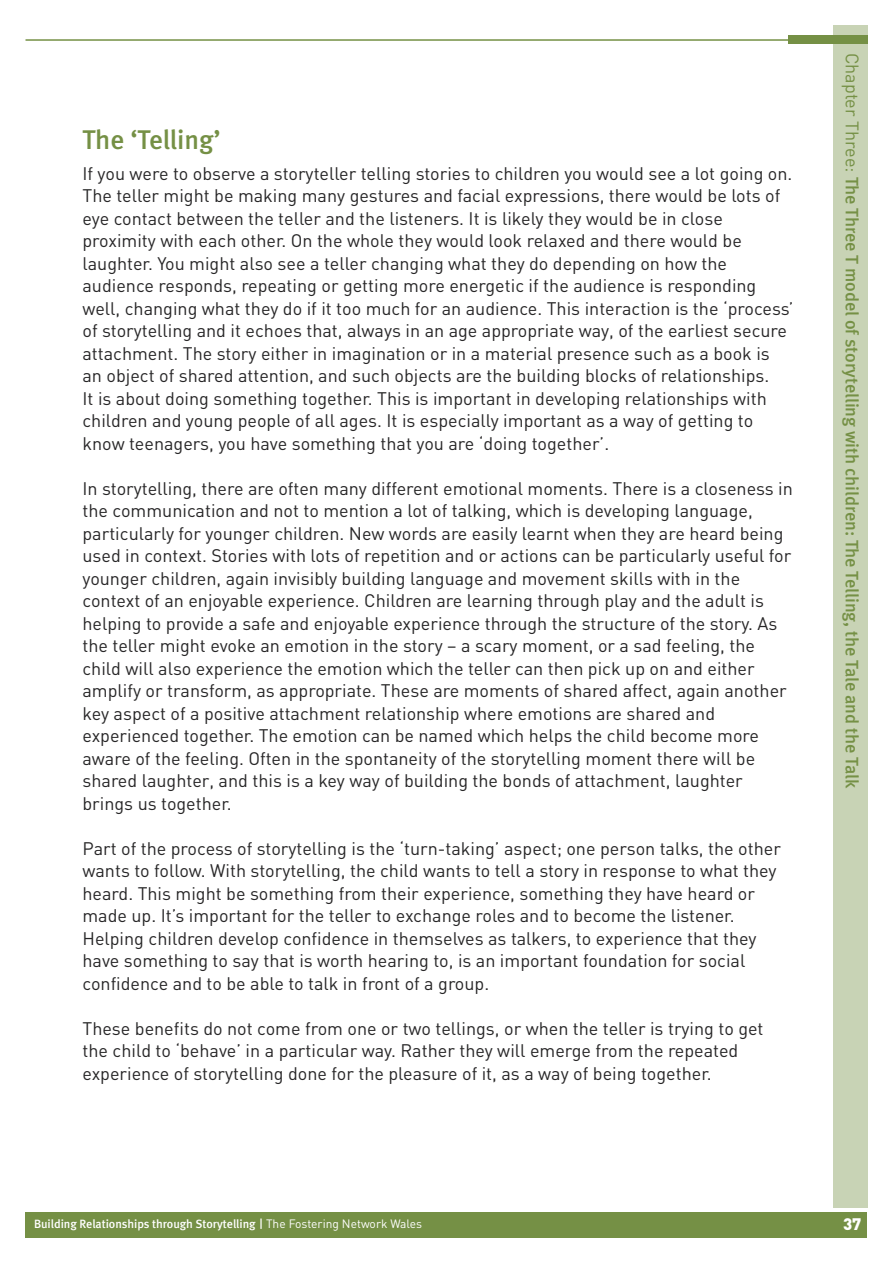
<style>
.page{position:relative;width:893px;height:1263px;background:#fff}
.page>*{position:absolute;margin:0;border:0;box-sizing:border-box;transform-origin:0 0}
.t1{font:500 27px "Meta";color:#759045}
.t2{font:18px/22.5px "DIN";color:#272627}
.t3{font:500 18px "Meta";color:#759045}
.t4{font:900 16.5px "DIN";color:#fff}
.t5{font:500 12px "Meta";color:#fff}
.s1{font-family:"DIN";font-weight:400}
.s2{font-family:"DIN"}
</style>
<div class="page">
<div style="left:26px;top:1212px;width:841px;height:25px;background:#759045"></div>
<div style="left:833px;top:26px;width:34px;height:1182px;background:#c8d3b5"></div>
<div style="left:788px;top:35px;width:79px;height:9px;background:#759045"></div>
<hr style="left:26px;top:39px;width:841px;height:2px;background:#759045">
<h1 class="t1" style="left:82px;top:129px;width:140px">The ‘Telling’</h1>
<p class="t2" style="left:82px;top:162px;width:712px">If you were to observe a storyteller telling stories to children you would see a lot going on.<br>The teller might be making many gestures and facial expressions, there would be lots of eye contact between the teller and the listeners. It is likely they would be in close proximity with each other. On the whole they would look relaxed and there would be laughter. You might also see a teller changing what they do depending on how the audience responds, repeating or getting more energetic if the audience is responding well, changing what they do if it too much for an audience. This interaction is the ‘process’ of storytelling and it echoes that, always in an age appropriate way, of the earliest secure attachment. The story either in imagination or in a material presence such as a book is an object of shared attention, and such objects are the building blocks of relationships.<br>It is about doing something together. This is important in developing relationships with children and young people of all ages. It is especially important as a way of getting to know teenagers, you have something that you are ‘doing together’.</p>
<p class="t2" style="left:82px;top:477px;width:712px">In storytelling, there are often many different emotional moments. There is a closeness in the communication and not to mention a lot of talking, which is developing language, particularly for younger children. New words are easily learnt when they are heard being used in context. Stories with lots of repetition and or actions can be particularly useful for younger children, again invisibly building language and movement skills with in the context of an enjoyable experience. Children are learning through play and the adult is helping to provide a safe and enjoyable experience through the structure of the story. As the teller might evoke an emotion in the story – a scary moment, or a sad feeling, the child will also experience the emotion which the teller can then pick up on and either amplify or transform, as appropriate. These are moments of shared affect, again another key aspect of a positive attachment relationship where emotions are shared and experienced together. The emotion can be named which helps the child become more aware of the feeling. Often in the spontaneity of the storytelling moment there will be shared laughter, and this is a key way of building the bonds of attachment, laughter brings us together.</p>
<p class="t2" style="left:82px;top:837px;width:700px">Part of the process of storytelling is the ‘turn-taking’ aspect; one person talks, the other wants to follow. With storytelling, the child wants to tell a story in response to what they heard. This might be something from their experience, something they have heard or made up. It’s important for the teller to exchange roles and to become the listener.<br>Helping children develop confidence in themselves as talkers, to experience that they have something to say that is worth hearing to, is an important foundation for social confidence and to be able to talk in front of a group.</p>
<p class="t2" style="left:82px;top:1017px;width:683px">These benefits do not come from one or two tellings, or when the teller is trying to get the child to ‘behave’ in a particular way. Rather they will emerge from the repeated experience of storytelling done for the pleasure of it, as a way of being together.</p>
<p class="t3" style="left:859px;top:53px;width:737px;rotate:90deg"><span class="s1">Chapter Three:</span> The Three T model of storytelling with children: The Telling, the Tale and the Talk</p>
<p class="t5" style="left:34px;top:1219px;width:390px">Building Relationships through Storytelling <span class="s2">|</span> <span class="s1">The Fostering Network Wales</span></p>
<p class="t4" style="left:843px;top:1214px;width:20px">37</p>
</div>
